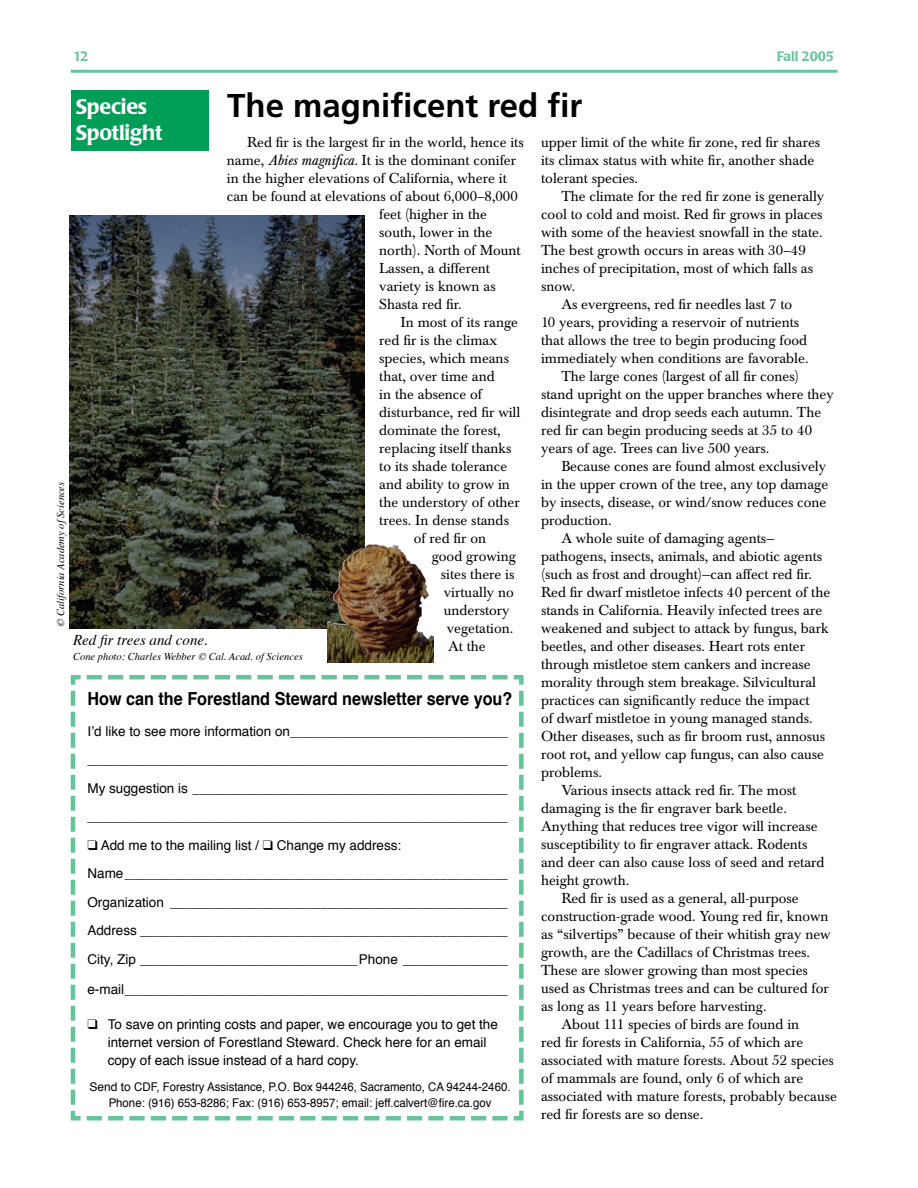
<style>
.page{position:relative;width:918px;height:1188px;background:#fff}
.page>*{position:absolute;margin:0;border:0;box-sizing:border-box;transform-origin:0 0}
.t1{font:700 33px "Frutiger";color:#000}
.t2{font:500 21px/25.2px "Poppl Laudatio";color:#fff}
.t3{font:700 18px "Helvetica";color:#000;scale:.9 1}
.t4{font:italic 15px "Times";color:#000}
.t5{font:14.25px/18px "Baskerville BE";color:#000}
.t6{font:13.5px/28.5px "Helvetica";color:#000}
.t7{font:500 13.5px "Poppl Laudatio";color:#66c49a}
.t8{font:12px/15.8px "Helvetica";color:#000;text-align:center}
.t9{font:italic 10.5px "Times";color:#000}
.s1{font-style:italic}
</style>
<div class="page">
<svg style="left:70px;top:675px;width:454px;height:446px"></svg>
<hr style="left:71px;top:70px;width:767px;height:3px;background:#66c49a">
<div style="left:71px;top:91px;width:138px;height:60px;background:#009d57"></div>
<img style="left:70px;top:216px;width:294px;height:413px">
<img style="left:327px;top:544px;width:107px;height:119px">
<p class="t7" style="left:73px;top:49px;width:17px">12</p>
<p class="t7" style="left:777px;top:49px;width:59px">Fall 2005</p>
<h2 class="t2" style="left:76px;top:95px;width:88px">Species<br>Spotlight</h2>
<h1 class="t1" style="left:227px;top:86px;width:357px">The magnificent red fir</h1>
<p class="t5" style="left:541px;top:133px;width:281px">upper limit of the white fir zone, red fir shares its climax status with white fir, another shade tolerant species.</p>
<p class="t5" style="left:561px;top:187px;width:265px">The climate for the red fir zone is generally</p>
<p class="t5" style="left:541px;top:205px;width:283px">cool to cold and moist. Red fir grows in places</p>
<p class="t5" style="left:541px;top:223px;width:283px">with some of the heaviest snowfall in the state.</p>
<p class="t5" style="left:541px;top:241px;width:266px">The best growth occurs in areas with 30–49</p>
<p class="t5" style="left:541px;top:259px;width:273px">inches of precipitation, most of which falls as</p>
<p class="t5" style="left:541px;top:277px;width:36px">snow.</p>
<p class="t5" style="left:561px;top:295px;width:232px">As evergreens, red fir needles last 7 to</p>
<p class="t5" style="left:541px;top:313px;width:260px">10 years, providing a reservoir of nutrients</p>
<p class="t5" style="left:541px;top:331px;width:268px">that allows the tree to begin producing food</p>
<p class="t5" style="left:541px;top:349px;width:269px">immediately when conditions are favorable.</p>
<p class="t5" style="left:561px;top:367px;width:239px">The large cones (largest of all fir cones)</p>
<p class="t5" style="left:541px;top:385px;width:294px">stand upright on the upper branches where they</p>
<p class="t5" style="left:541px;top:403px;width:282px">disintegrate and drop seeds each autumn. The</p>
<p class="t5" style="left:541px;top:421px;width:273px">red fir can begin producing seeds at 35 to 40</p>
<p class="t5" style="left:541px;top:439px;width:230px">years of age. Trees can live 500 years.</p>
<p class="t5" style="left:561px;top:457px;width:266px">Because cones are found almost exclusively</p>
<p class="t5" style="left:541px;top:475px;width:289px">in the upper crown of the tree, any top damage</p>
<p class="t5" style="left:541px;top:493px;width:287px">by insects, disease, or wind/snow reduces cone</p>
<p class="t5" style="left:541px;top:511px;width:72px">production.</p>
<p class="t5" style="left:561px;top:529px;width:215px">A whole suite of damaging agents—</p>
<p class="t5" style="left:541px;top:547px;width:283px">pathogens, insects, animals, and abiotic agents</p>
<p class="t5" style="left:541px;top:565px;width:273px">(such as frost and drought)—can affect red fir.</p>
<p class="t5" style="left:541px;top:583px;width:291px">Red fir dwarf mistletoe infects 40 percent of the</p>
<p class="t5" style="left:541px;top:601px;width:283px">stands in California. Heavily infected trees are</p>
<p class="t5" style="left:541px;top:619px;width:289px">weakened and subject to attack by fungus, bark</p>
<p class="t5" style="left:541px;top:637px;width:265px">beetles, and other diseases. Heart rots enter</p>
<p class="t5" style="left:541px;top:655px;width:271px">through mistletoe stem cankers and increase</p>
<p class="t5" style="left:541px;top:673px;width:276px">morality through stem breakage. Silvicultural</p>
<p class="t5" style="left:541px;top:691px;width:270px">practices can significantly reduce the impact</p>
<p class="t5" style="left:541px;top:709px;width:273px">of dwarf mistletoe in young managed stands.</p>
<p class="t5" style="left:541px;top:727px;width:286px">Other diseases, such as fir broom rust, annosus</p>
<p class="t5" style="left:541px;top:745px;width:284px">root rot, and yellow cap fungus, can also cause</p>
<p class="t5" style="left:541px;top:763px;width:62px">problems.</p>
<p class="t5" style="left:561px;top:781px;width:236px">Various insects attack red fir. The most</p>
<p class="t5" style="left:541px;top:799px;width:247px">damaging is the fir engraver bark beetle.</p>
<p class="t5" style="left:541px;top:817px;width:278px">Anything that reduces tree vigor will increase</p>
<p class="t5" style="left:541px;top:835px;width:268px">susceptibility to fir engraver attack. Rodents</p>
<p class="t5" style="left:541px;top:853px;width:285px">and deer can also cause loss of seed and retard</p>
<p class="t5" style="left:541px;top:871px;width:90px">height growth.</p>
<p class="t5" style="left:561px;top:889px;width:239px">Red fir is used as a general, all-purpose</p>
<p class="t5" style="left:541px;top:907px;width:289px">construction-grade wood. Young red fir, known</p>
<p class="t5" style="left:541px;top:925px;width:291px">as “silvertips” because of their whitish gray new</p>
<p class="t5" style="left:541px;top:943px;width:270px">growth, are the Cadillacs of Christmas trees.</p>
<p class="t5" style="left:541px;top:961px;width:268px">These are slower growing than most species</p>
<p class="t5" style="left:541px;top:979px;width:289px">used as Christmas trees and can be cultured for</p>
<p class="t5" style="left:541px;top:997px;width:227px">as long as 11 years before harvesting.</p>
<p class="t5" style="left:561px;top:1015px;width:239px">About 111 species of birds are found in</p>
<p class="t5" style="left:541px;top:1033px;width:264px">red fir forests in California, 55 of which are</p>
<p class="t5" style="left:541px;top:1051px;width:294px">associated with mature forests. About 52 species</p>
<p class="t5" style="left:541px;top:1069px;width:264px">of mammals are found, only 6 of which are</p>
<p class="t5" style="left:541px;top:1087px;width:297px">associated with mature forests, probably because</p>
<p class="t5" style="left:541px;top:1105px;width:164px">red fir forests are so dense.</p>
<p class="t5" style="left:247px;top:133px;width:278px">Red fir is the largest fir in the world, hence its</p>
<p class="t5" style="left:227px;top:151px;width:291px">name, <span class="s1">Abies magnifica.</span> It is the dominant conifer</p>
<p class="t5" style="left:227px;top:169px;width:281px">in the higher elevations of California, where it</p>
<p class="t5" style="left:227px;top:187px;width:292px">can be found at elevations of about 6,000–8,000</p>
<p class="t5" style="left:379px;top:205px;width:109px">feet (higher in the</p>
<p class="t5" style="left:379px;top:223px;width:115px">south, lower in the</p>
<p class="t5" style="left:379px;top:241px;width:143px">north). North of Mount</p>
<p class="t5" style="left:379px;top:259px;width:112px">Lassen, a different</p>
<p class="t5" style="left:379px;top:277px;width:118px">variety is known as</p>
<p class="t5" style="left:379px;top:295px;width:84px">Shasta red fir.</p>
<p class="t5" style="left:400px;top:313px;width:119px">In most of its range</p>
<p class="t5" style="left:379px;top:331px;width:119px">red fir is the climax</p>
<p class="t5" style="left:379px;top:349px;width:131px">species, which means</p>
<p class="t5" style="left:379px;top:367px;width:117px">that, over time and</p>
<p class="t5" style="left:379px;top:385px;width:104px">in the absence of</p>
<p class="t5" style="left:379px;top:403px;width:143px">disturbance, red fir will</p>
<p class="t5" style="left:379px;top:421px;width:123px">dominate the forest,</p>
<p class="t5" style="left:379px;top:439px;width:134px">replacing itself thanks</p>
<p class="t5" style="left:379px;top:457px;width:129px">to its shade tolerance</p>
<p class="t5" style="left:379px;top:475px;width:132px">and ability to grow in</p>
<p class="t5" style="left:379px;top:493px;width:142px">the understory of other</p>
<p class="t5" style="left:379px;top:511px;width:131px">trees. In dense stands</p>
<p class="t5" style="left:414px;top:529px;width:74px">of red fir on</p>
<p class="t5" style="left:432px;top:547px;width:86px">good growing</p>
<p class="t5" style="left:441px;top:565px;width:75px">sites there is</p>
<p class="t5" style="left:444px;top:583px;width:72px">virtually no</p>
<p class="t5" style="left:444px;top:601px;width:67px">understory</p>
<p class="t5" style="left:447px;top:619px;width:68px">vegetation.</p>
<p class="t5" style="left:448px;top:637px;width:39px">At the</p>
<p class="t9" style="left:51px;top:627px;width:146px;rotate:-90deg">© California Academy ofSciences</p>
<p class="t4" style="left:73px;top:626px;width:136px">Red fir trees and cone.</p>
<p class="t9" style="left:73px;top:647px;width:231px">Cone photo: Charles Webber © Cal. Acad. of Sciences</p>
<p class="t3" style="left:87px;top:682px;width:474px">How can the Forestland Steward newsletter serve you?</p>
<p class="t6" style="left:87px;top:716px;width:422px;text-align:justify">I’d like to see more information on_____________________________ ________________________________________________________ My suggestion is __________________________________________ ________________________________________________________</p>
<p class="t6" style="left:87px;top:830px;width:422px">❑ Add me to the mailing list / ❑ Change my address:<br>Name___________________________________________________ Organization _____________________________________________ Address _________________________________________________ City, Zip _____________________________Phone ______________</p>
<p class="t6" style="left:87px;top:974px;width:422px">e-mail___________________________________________________</p>
<p class="t6" style="left:108px;top:1014px;width:392px;line-height:18px;text-indent:-20px">❑ To save on printing costs and paper, we encourage you to get the internet version of Forestland Steward. Check here for an email copy of each issue instead of a hard copy.</p>
<p class="t8" style="left:90px;top:1079px;width:422px">Send to CDF, Forestry Assistance, P.O. Box 944246, Sacramento, CA 94244-2460.<br>Phone: (916) 653-8286; Fax: (916) 653-8957; email: jeff.calvert@fire.ca.gov</p>
</div>
